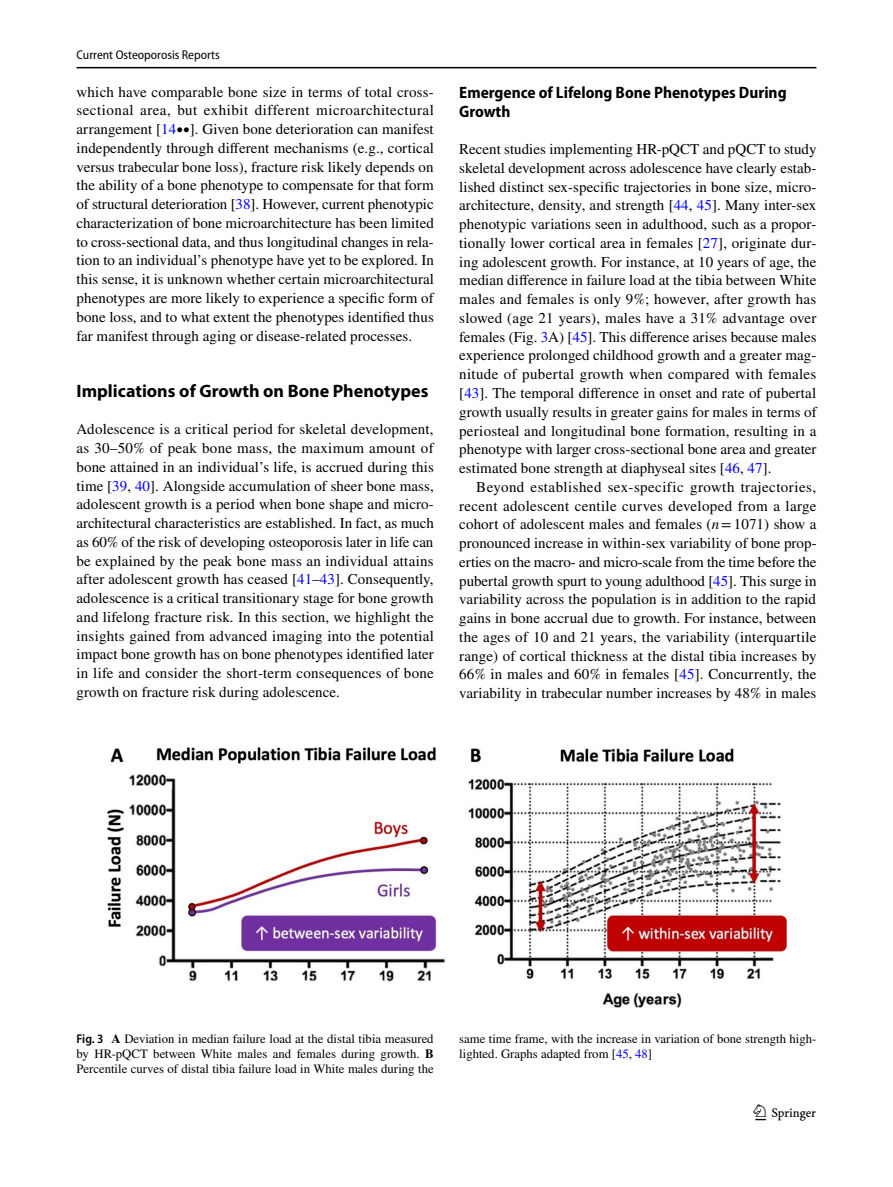
<style>
.page{position:relative;width:893px;height:1187px;background:#fff}
.page>*{position:absolute;margin:0;border:0;box-sizing:border-box;transform-origin:0 0}
.t1{font:22.5px "Springnew Regular 3";color:#000}
.t2{font:700 18px "Myriad Pro";color:#000}
.t3{font:700 semi-condensed 16.5px/18.8px "Myriad Pro";color:#000}
.t4{font:15px/18.8px "STIX";letter-spacing:.005em;color:#000;text-align:justify}
.t5{font:12.75px/15px "STIX";color:#000;text-align:justify}
.t6{font:semi-condensed 12.75px "Myriad Pro";color:#000}
.s1{color:#00f}
.s2{font-size:12.75px}
.s3{font-style:italic}
.s4{font-family:"Myriad Pro";font-weight:600;font-stretch:semi-condensed}
.s5{font-weight:700}
</style>
<div class="page">
<hr style="left:77px;top:67px;width:739px;height:1px;background:#000">
<img style="left:107px;top:747px;width:680px;height:261px">
<p class="t6" style="left:77px;top:48px;width:145px">Current Osteoporosis Reports</p>
<p class="t4" style="left:77px;top:83px;width:359px">which have comparable bone size in terms of total cross&shy;sectional area, but exhibit different microarchitectural arrangement [<span class="s1">14</span><span class="s2">••</span>]. Given bone deterioration can manifest independently through different mechanisms (e.g., cortical versus trabecular bone loss), fracture risk likely depends on the ability of a bone phenotype to compensate for that form of structural deterioration [<span class="s1">38</span>]. However, current phenotypic characterization of bone microarchitecture has been limited to cross-sectional data, and thus longitudinal changes in rela&shy;tion to an individual’s phenotype have yet to be explored. In this sense, it is unknown whether certain microarchitectural phenotypes are more likely to experience a specific form of bone loss, and to what extent the phenotypes identified thus far manifest through aging or disease-related processes.</p>
<p class="t2" style="left:77px;top:379px;width:353px">Implications of Growth on Bone Phenotypes</p>
<p class="t4" style="left:77px;top:421px;width:359px">Adolescence is a critical period for skeletal development, as 30–50% of peak bone mass, the maximum amount of bone attained in an individual’s life, is accrued during this time [<span class="s1">39</span>, <span class="s1">40</span>]. Alongside accumulation of sheer bone mass, adolescent growth is a period when bone shape and micro&shy;architectural characteristics are established. In fact, as much as 60% of the risk of developing osteoporosis later in life can be explained by the peak bone mass an individual attains after adolescent growth has ceased [<span class="s1">41</span>–<span class="s1">43</span>]. Consequently, adolescence is a critical transitionary stage for bone growth and lifelong fracture risk. In this section, we highlight the insights gained from advanced imaging into the potential impact bone growth has on bone phenotypes identified later in life and consider the short-term consequences of bone growth on fracture risk during adolescence.</p>
<p class="t3" style="left:459px;top:83px;width:329px">Emergence of Lifelong Bone Phenotypes During<br>Growth</p>
<p class="t4" style="left:459px;top:141px;width:359px">Recent studies implementing HR-pQCT and pQCT to study skeletal development across adolescence have clearly estab&shy;lished distinct sex-specific trajectories in bone size, micro&shy;architecture, density, and strength [<span class="s1">44</span>, <span class="s1">45</span>]. Many inter-sex phenotypic variations seen in adulthood, such as a propor&shy;tionally lower cortical area in females [<span class="s1">27</span>], originate dur&shy;ing adolescent growth. For instance, at 10 years of age, the median difference in failure load at the tibia between White males and females is only 9%; however, after growth has slowed (age 21 years), males have a 31% advantage over females (Fig. <span class="s1">3</span>A) [<span class="s1">45</span>]. This difference arises because males experience prolonged childhood growth and a greater mag&shy;nitude of pubertal growth when compared with females [<span class="s1">43</span>]. The temporal difference in onset and rate of pubertal growth usually results in greater gains for males in terms of periosteal and longitudinal bone formation, resulting in a phenotype with larger cross-sectional bone area and greater estimated bone strength at diaphyseal sites [<span class="s1">46</span>, <span class="s1">47</span>].</p>
<p class="t4" style="left:459px;top:478px;width:359px;text-indent:17px">Beyond established sex-specific growth trajectories, recent adolescent centile curves developed from a large cohort of adolescent males and females (<span class="s3">n</span>=1071) show a pronounced increase in within-sex variability of bone prop&shy;erties on the macro- and micro-scale from the time before the pubertal growth spurt to young adulthood [<span class="s1">45</span>]. This surge in variability across the population is in addition to the rapid gains in bone accrual due to growth. For instance, between the ages of 10 and 21 years, the variability (interquartile range) of cortical thickness at the distal tibia increases by 66% in males and 60% in females [<span class="s1">45</span>]. Concurrently, the variability in trabecular number increases by 48% in males</p>
<p class="t5" style="left:77px;top:1032px;width:359px"><span class="s4">Fig. 3</span> <span class="s5">A</span> Deviation in median failure load at the distal tibia measured by HR-pQCT between White males and females during growth. <span class="s5">B </span>Percentile curves of distal tibia failure load in White males during the</p>
<p class="t5" style="left:459px;top:1032px;width:359px">same time frame, with the increase in variation of bone strength high&shy;lighted. Graphs adapted from [<span class="s1">45</span>, <span class="s1">48</span>]</p>
<h1 class="t1" style="left:755px;top:1104px;width:62px">1 3</h1>
</div>
